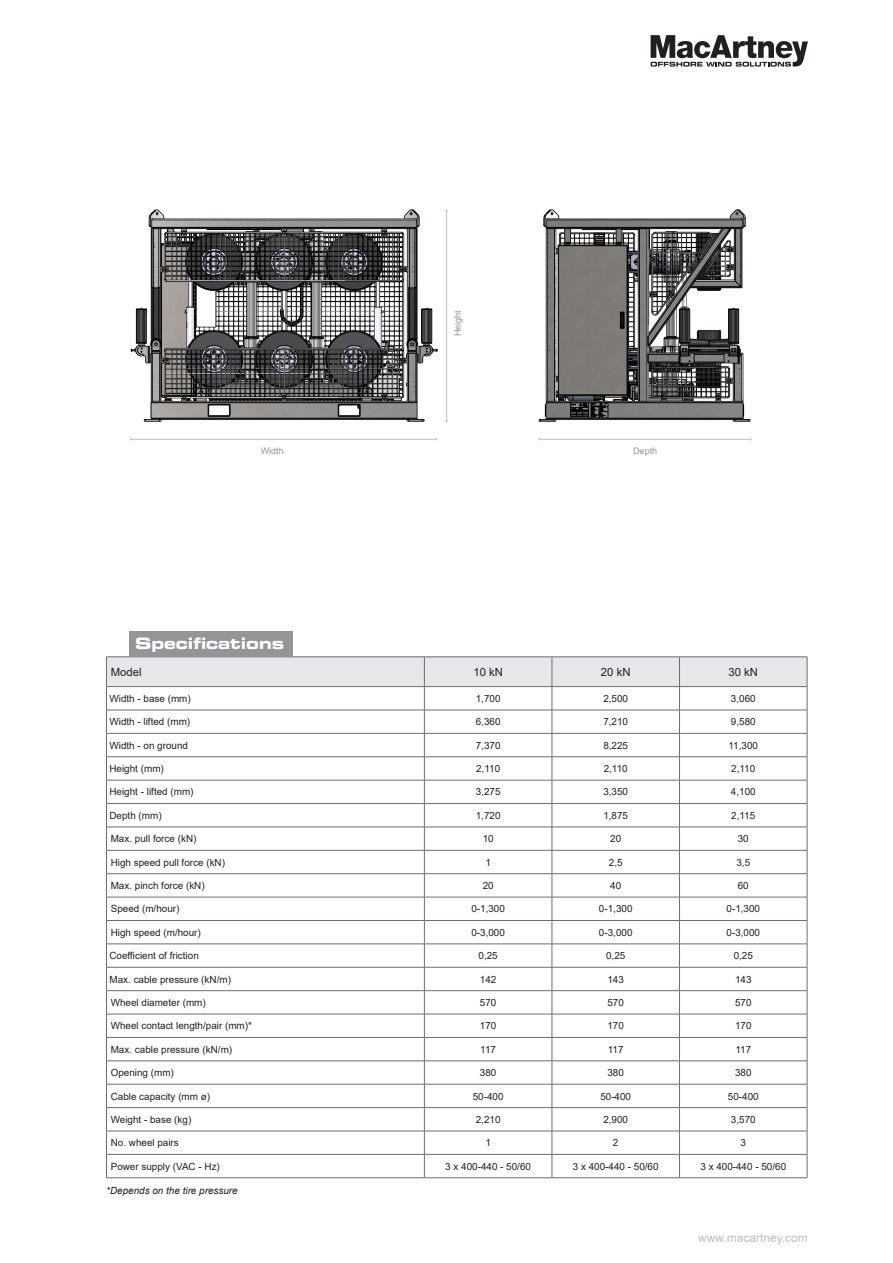
<style>
.page{position:relative;width:893px;height:1263px;background:#fff}
.page>*{position:absolute;margin:0;border:0;box-sizing:border-box;transform-origin:0 0}
.Specifications_negativ_i_box{font:15.75px "Eurostile LT Std Bold Ex 2";color:#fff}
.t1{font:12px "Arial";color:#bcbdc0}
.t2{font:11.25px "Arial";color:#231f20}
.Txt_i_skema{font:9.9px "Arial";color:#231f20}
.t3{font:italic 9.9px "Arial";color:#231f20}
.Mål_på_tegninger{font:9px "Arial";color:#939598}
.t4{font:5.7px "Arial";color:#000}
</style>
<div class="page">
<svg style="left:651px;top:35px;width:157px;height:32px"></svg>
<hr style="left:106px;top:1177px;width:318px;height:1px;background:#6c6d70">
<hr style="left:424px;top:1177px;width:128px;height:1px;background:#6c6d70">
<hr style="left:552px;top:1177px;width:127px;height:1px;background:#6c6d70">
<hr style="left:679px;top:1177px;width:128px;height:1px;background:#6c6d70">
<div style="left:130px;top:631px;width:163px;height:26px;background:#939598"></div>
<img style="left:538px;top:209px;width:213px;height:213px">
<img style="left:130px;top:209px;width:318px;height:213px">
<hr style="left:838px;top:178px;width:1px;height:308px;background:#c0c0c0">
<hr style="left:535px;top:616px;width:243px;height:1px;background:#c0c0c0">
<hr style="left:535px;top:572px;width:243px;height:1px;background:#c0c0c0">
<hr style="left:611px;top:641px;width:167px;height:1px;background:#c0c0c0">
<hr style="left:122px;top:178px;width:656px;height:1px;background:#c0c0c0">
<hr style="left:122px;top:178px;width:1px;height:308px;background:#c0c0c0">
<hr style="left:848px;top:178px;width:1px;height:308px;background:#c0c0c0">
<svg style="left:106px;top:654px;width:702px;height:523px"></svg>
<hr style="left:535px;top:641px;width:76px;height:1px;background:#c0c0c0">
<hr style="left:539px;top:439px;width:212px;height:1px;background:#c0c0c0">
<hr style="left:131px;top:439px;width:305px;height:1px;background:#c0c0c0">
<hr style="left:446px;top:210px;width:1px;height:211px;background:#c0c0c0">
<p class="Mål_på_tegninger" style="left:451px;top:336px;width:28px;rotate:-90deg">Height</p>
<p class="Mål_på_tegninger" style="left:261px;top:445px;width:25px">Width</p>
<p class="Mål_på_tegninger" style="left:633px;top:445px;width:26px">Depth</p>
<p class="Specifications_negativ_i_box" style="left:135px;top:632px;width:151px">Specifications</p>
<p class="t4" style="left:618px;top:665px;width:9px">SE</p>
<p class="t2" style="left:111px;top:664px;width:32px">Model</p>
<p class="t2" style="left:473px;top:664px;width:31px">10 kN</p>
<p class="t2" style="left:601px;top:664px;width:31px">20 kN</p>
<p class="t2" style="left:728px;top:664px;width:31px">30 kN</p>
<p class="Txt_i_skema" style="left:109px;top:692px;width:83px">Width - base (mm)</p>
<p class="Txt_i_skema" style="left:476px;top:692px;width:26px">1,700</p>
<p class="Txt_i_skema" style="left:603px;top:692px;width:26px">2,500</p>
<p class="Txt_i_skema" style="left:731px;top:692px;width:26px">3,060</p>
<p class="Txt_i_skema" style="left:109px;top:715px;width:82px">Width - lifted (mm)</p>
<p class="Txt_i_skema" style="left:476px;top:715px;width:26px">6,360</p>
<p class="Txt_i_skema" style="left:603px;top:715px;width:26px">7,210</p>
<p class="Txt_i_skema" style="left:731px;top:715px;width:26px">9,580</p>
<p class="Txt_i_skema" style="left:109px;top:738px;width:80px">Width - on ground</p>
<p class="Txt_i_skema" style="left:476px;top:738px;width:26px">7,370</p>
<p class="Txt_i_skema" style="left:603px;top:738px;width:26px">8,225</p>
<p class="Txt_i_skema" style="left:728px;top:738px;width:31px">11,300</p>
<p class="Txt_i_skema" style="left:109px;top:762px;width:56px">Height (mm)</p>
<p class="Txt_i_skema" style="left:476px;top:762px;width:26px">2,110</p>
<p class="Txt_i_skema" style="left:604px;top:762px;width:26px">2,110</p>
<p class="Txt_i_skema" style="left:731px;top:762px;width:26px">2,110</p>
<p class="Txt_i_skema" style="left:109px;top:785px;width:86px">Height - lifted (mm)</p>
<p class="Txt_i_skema" style="left:476px;top:785px;width:26px">3,275</p>
<p class="Txt_i_skema" style="left:603px;top:785px;width:26px">3,350</p>
<p class="Txt_i_skema" style="left:731px;top:785px;width:26px">4,100</p>
<p class="Txt_i_skema" style="left:109px;top:808px;width:54px">Depth (mm)</p>
<p class="Txt_i_skema" style="left:476px;top:808px;width:26px">1,720</p>
<p class="Txt_i_skema" style="left:603px;top:808px;width:26px">1,875</p>
<p class="Txt_i_skema" style="left:731px;top:808px;width:26px">2,115</p>
<p class="Txt_i_skema" style="left:111px;top:832px;width:87px">Max. pull force (kN)</p>
<p class="Txt_i_skema" style="left:483px;top:832px;width:12px">10</p>
<p class="Txt_i_skema" style="left:610px;top:832px;width:12px">20</p>
<p class="Txt_i_skema" style="left:738px;top:832px;width:12px">30</p>
<p class="Txt_i_skema" style="left:111px;top:855px;width:116px">High speed pull force (kN)</p>
<p class="Txt_i_skema" style="left:485px;top:855px;width:7px">1</p>
<p class="Txt_i_skema" style="left:609px;top:855px;width:15px">2,5</p>
<p class="Txt_i_skema" style="left:736px;top:855px;width:15px">3,5</p>
<p class="Txt_i_skema" style="left:111px;top:879px;width:95px">Max. pinch force (kN)</p>
<p class="Txt_i_skema" style="left:483px;top:879px;width:12px">20</p>
<p class="Txt_i_skema" style="left:610px;top:879px;width:12px">40</p>
<p class="Txt_i_skema" style="left:738px;top:879px;width:12px">60</p>
<p class="Txt_i_skema" style="left:111px;top:902px;width:70px">Speed (m/hour)</p>
<p class="Txt_i_skema" style="left:471px;top:902px;width:35px">0-1,300</p>
<p class="Txt_i_skema" style="left:599px;top:902px;width:35px">0-1,300</p>
<p class="Txt_i_skema" style="left:726px;top:902px;width:35px">0-1,300</p>
<p class="Txt_i_skema" style="left:111px;top:925px;width:92px">High speed (m/hour)</p>
<p class="Txt_i_skema" style="left:471px;top:925px;width:35px">0-3,000</p>
<p class="Txt_i_skema" style="left:599px;top:925px;width:35px">0-3,000</p>
<p class="Txt_i_skema" style="left:726px;top:925px;width:35px">0-3,000</p>
<p class="Txt_i_skema" style="left:109px;top:949px;width:91px">Coefficient of friction</p>
<p class="Txt_i_skema" style="left:479px;top:949px;width:21px">0,25</p>
<p class="Txt_i_skema" style="left:606px;top:949px;width:21px">0,25</p>
<p class="Txt_i_skema" style="left:734px;top:949px;width:21px">0,25</p>
<p class="Txt_i_skema" style="left:109px;top:972px;width:123px">Max. cable pressure (kN/m)</p>
<p class="Txt_i_skema" style="left:480px;top:972px;width:18px">142</p>
<p class="Txt_i_skema" style="left:607px;top:972px;width:18px">143</p>
<p class="Txt_i_skema" style="left:735px;top:972px;width:18px">143</p>
<p class="Txt_i_skema" style="left:111px;top:996px;width:97px">Wheel diameter (mm)</p>
<p class="Txt_i_skema" style="left:480px;top:996px;width:18px">570</p>
<p class="Txt_i_skema" style="left:607px;top:996px;width:18px">570</p>
<p class="Txt_i_skema" style="left:735px;top:996px;width:18px">570</p>
<p class="Txt_i_skema" style="left:111px;top:1019px;width:143px">Wheel contact length/pair (mm)*</p>
<p class="Txt_i_skema" style="left:480px;top:1019px;width:18px">170</p>
<p class="Txt_i_skema" style="left:607px;top:1019px;width:18px">170</p>
<p class="Txt_i_skema" style="left:735px;top:1019px;width:18px">170</p>
<p class="Txt_i_skema" style="left:111px;top:1042px;width:123px">Max. cable pressure (kN/m)</p>
<p class="Txt_i_skema" style="left:480px;top:1042px;width:17px">117</p>
<p class="Txt_i_skema" style="left:608px;top:1042px;width:17px">117</p>
<p class="Txt_i_skema" style="left:735px;top:1042px;width:17px">117</p>
<p class="Txt_i_skema" style="left:111px;top:1066px;width:65px">Opening (mm)</p>
<p class="Txt_i_skema" style="left:480px;top:1066px;width:18px">380</p>
<p class="Txt_i_skema" style="left:607px;top:1066px;width:18px">380</p>
<p class="Txt_i_skema" style="left:735px;top:1066px;width:18px">380</p>
<p class="Txt_i_skema" style="left:111px;top:1089px;width:101px">Cable capacity (mm ø)</p>
<p class="Txt_i_skema" style="left:473px;top:1089px;width:32px">50-400</p>
<p class="Txt_i_skema" style="left:600px;top:1089px;width:32px">50-400</p>
<p class="Txt_i_skema" style="left:728px;top:1089px;width:32px">50-400</p>
<p class="Txt_i_skema" style="left:111px;top:1112px;width:82px">Weight - base (kg)</p>
<p class="Txt_i_skema" style="left:476px;top:1112px;width:26px">2,210</p>
<p class="Txt_i_skema" style="left:603px;top:1112px;width:26px">2,900</p>
<p class="Txt_i_skema" style="left:731px;top:1112px;width:26px">3,570</p>
<p class="Txt_i_skema" style="left:111px;top:1136px;width:70px">No. wheel pairs</p>
<p class="Txt_i_skema" style="left:485px;top:1136px;width:7px">1</p>
<p class="Txt_i_skema" style="left:613px;top:1136px;width:7px">2</p>
<p class="Txt_i_skema" style="left:740px;top:1136px;width:7px">3</p>
<p class="Txt_i_skema" style="left:111px;top:1159px;width:111px">Power supply (VAC - Hz)</p>
<p class="Txt_i_skema" style="left:445px;top:1159px;width:87px">3 x 400-440 - 50/60</p>
<p class="Txt_i_skema" style="left:573px;top:1159px;width:87px">3 x 400-440 - 50/60</p>
<p class="Txt_i_skema" style="left:700px;top:1159px;width:87px">3 x 400-440 - 50/60</p>
<p class="t3" style="left:106px;top:1184px;width:133px">*Depends on the tire pressure</p>
<p class="t1" style="left:698px;top:1229px;width:111px">www.macartney.com</p>
</div>
